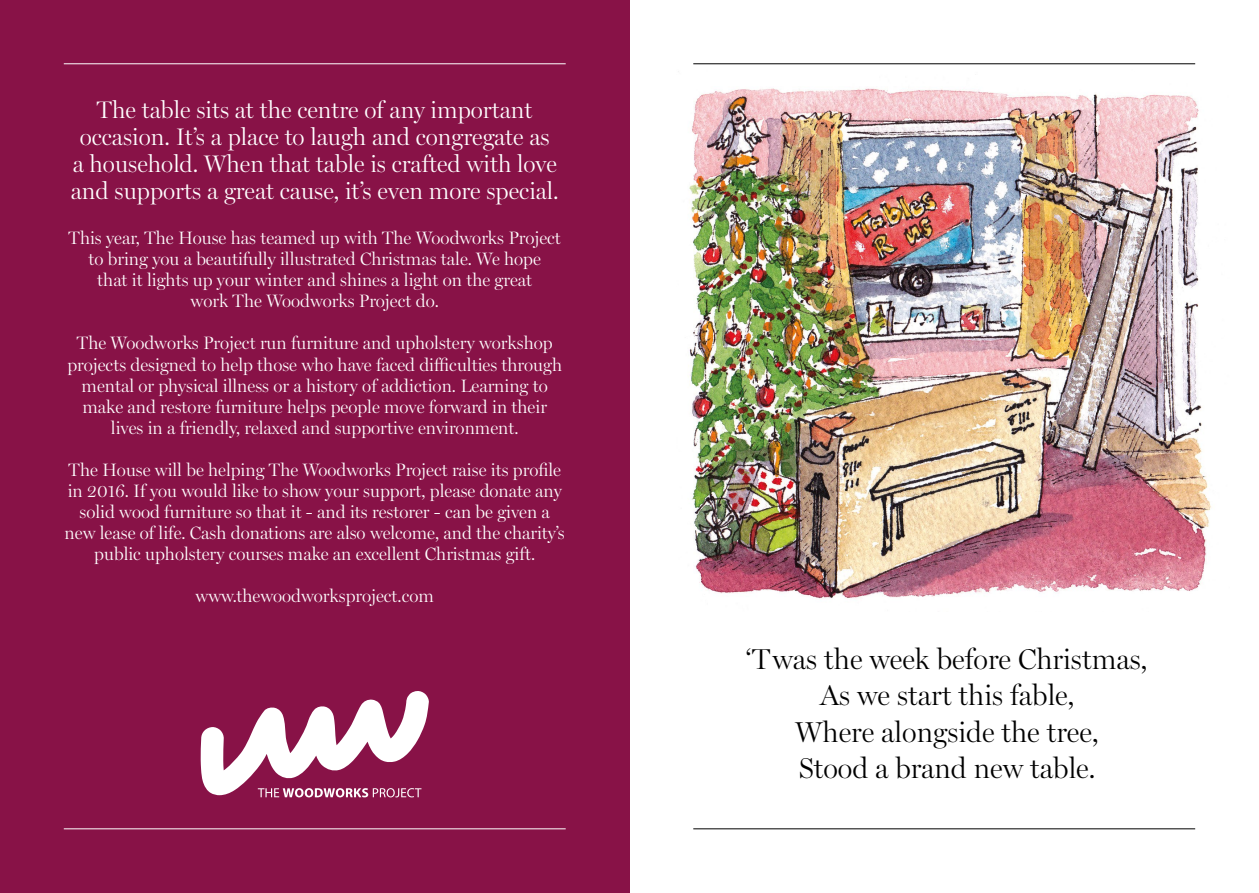
<style>
.page{position:relative;width:1259px;height:893px;background:#fff}
.page>*{position:absolute;margin:0;border:0;box-sizing:border-box;transform-origin:0 0}
.t1{font:300 28.8px/36.6px "Miller Display";color:#000;text-align:center}
.t2{font:300 24px/27px "Miller Display";color:#fff;text-align:center}
.t3{font:300 18px/21px "Miller Display";color:#fff;text-align:center}
</style>
<div class="page">
<div style="left:0;top:0;width:629px;height:893px;background:#881247"></div>
<hr style="left:693px;top:63px;width:502px;height:1px;background:#000">
<hr style="left:693px;top:828px;width:502px;height:1px;background:#000">
<img style="left:678px;top:71px;width:533px;height:528px">
<hr style="left:64px;top:63px;width:502px;height:1px;background:#fff">
<hr style="left:64px;top:828px;width:502px;height:1px;background:#fff">
<svg style="left:200px;top:691px;width:229px;height:106px"></svg>
<h2 class="t2" style="left:71px;top:96px;width:489px">The table sits at the centre of any important occasion. It’s a place to laugh and congregate as<br>a household. When that table is crafted with love and supports a great cause, it’s even more special.</h2>
<p class="t3" style="left:69px;top:227px;width:494px">This year, The House has teamed up with The Woodworks Project to bring you a beautifully illustrated Christmas tale. We hope<br>that it lights up your winter and shines a light on the great<br>work The Woodworks Project do.</p>
<p class="t3" style="left:67px;top:332px;width:496px">The Woodworks Project run furniture and upholstery workshop projects designed to help those who have faced difficulties through mental or physical illness or a history of addiction. Learning to make and restore furniture helps people move forward in their lives in a friendly, relaxed and supportive environment.</p>
<p class="t3" style="left:65px;top:459px;width:502px">The House will be helping The Woodworks Project raise its profile in 2016. If you would like to show your support, please donate any solid wood furniture so that it - and its restorer - can be given a new lease of life. Cash donations are also welcome, and the charity’s public upholstery courses make an excellent Christmas gift.</p>
<p class="t3" style="left:196px;top:585px;width:240px">www.thewoodworksproject.com</p>
<h1 class="t1" style="left:746px;top:640px;width:402px">‘Twas the week before Christmas,<br>As we start this fable,<br>Where alongside the tree,<br>Stood a brand new table.</h1>
</div>
